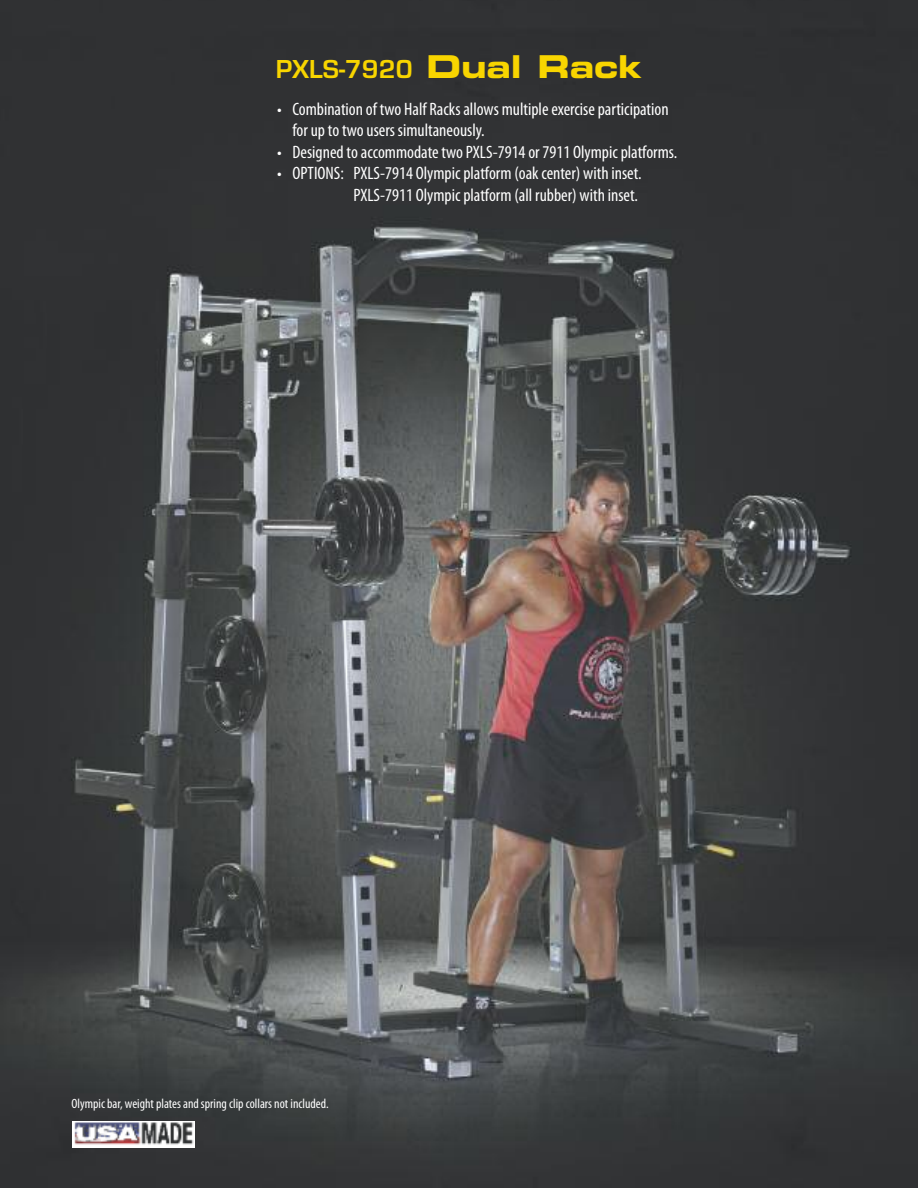
<style>
.page{position:relative;width:918px;height:1188px;background:#fff}
.page>*{position:absolute;margin:0;border:0;box-sizing:border-box;transform-origin:0 0}
.t1{font:700 27px "Eurostile";color:#f8d500}
.t2{font:condensed 18px/21.6px "Myriad Pro";color:#fff}
.t3{font:condensed 13.5px "Myriad Pro";color:#fff}
.s1{font-family:"Eurostile LT Std Bold Ex 2";font-weight:400;font-size:31.5px}
</style>
<div class="page">
<img style="left:0;top:0;width:918px;height:1188px">
<img style="left:72px;top:1122px;width:122px;height:26px">
<h1 class="t1" style="left:276px;top:53px;width:368px">PXLS-7920 <span class="s1">Dual Rack</span></h1>
<p class="t2" style="left:292px;top:99px;width:378px;text-indent:-15px">• Combination of two Half Racks allows multiple exercise participation for up to two users simultaneously.</p>
<p class="t2" style="left:277px;top:143px;width:402px">• Designed to accommodate two PXLS-7914 or 7911 Olympic platforms.</p>
<p class="t2" style="left:277px;top:164px;width:366px;text-align:right">• OPTIONS: PXLS-7914 Olympic platform (oak center) with inset.<br>PXLS-7911 Olympic platform (all rubber) with inset.</p>
<p class="t3" style="left:72px;top:1099px;width:259px">Olympic bar, weight plates and spring clip collars not included.</p>
</div>
